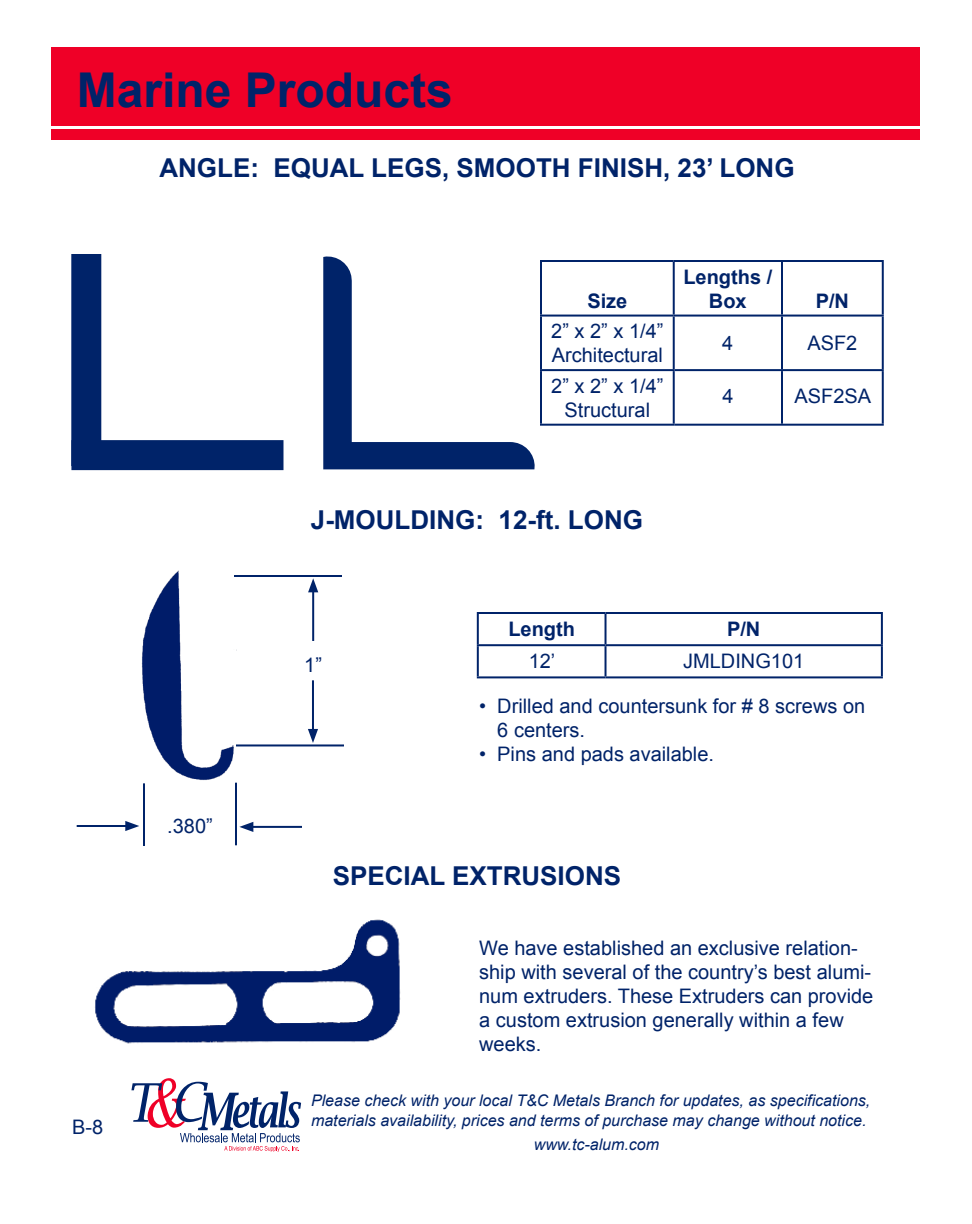
<style>
.page{position:relative;width:972px;height:1224px;background:#fff}
.page>*{position:absolute;margin:0;border:0;box-sizing:border-box;transform-origin:0 0}
.t1{font:700 48px "Arial";color:#002369}
.t2{font:700 26px "Arial";color:#002369}
.t3{font:20px/24px "Arial";color:#002369}
.t4{font:700 20px/24px "Arial";color:#002369;text-align:center}
.t5{font:italic 16px/19.2px "Arial";color:#002369}
</style>
<div class="page">
<div style="left:303px;top:281px;width:49px;height:179px;background:#002369"></div>
<div style="left:327px;top:442px;width:184px;height:48px;background:#002369"></div>
<div style="left:291px;top:247px;width:31px;height:247px;background:#fff"></div>
<div style="left:297px;top:471px;width:248px;height:28px;background:#fff"></div>
<div style="left:295px;top:469px;width:251px;height:32px;border:3px solid #fff"></div>
<hr style="left:540px;top:262px;width:2px;height:53px;background:#002369">
<hr style="left:540px;top:260px;width:134px;height:2px;background:#002369">
<hr style="left:540px;top:315px;width:134px;height:2px;background:#002369">
<hr style="left:673px;top:262px;width:2px;height:53px;background:#002369">
<hr style="left:674px;top:260px;width:108px;height:2px;background:#002369">
<hr style="left:674px;top:315px;width:108px;height:2px;background:#002369">
<hr style="left:781px;top:262px;width:2px;height:53px;background:#002369">
<hr style="left:882px;top:262px;width:2px;height:53px;background:#002369">
<hr style="left:782px;top:260px;width:102px;height:2px;background:#002369">
<hr style="left:782px;top:315px;width:102px;height:2px;background:#002369">
<hr style="left:540px;top:317px;width:2px;height:52px;background:#002369">
<hr style="left:673px;top:317px;width:2px;height:52px;background:#002369">
<hr style="left:781px;top:317px;width:2px;height:52px;background:#002369">
<hr style="left:882px;top:317px;width:2px;height:52px;background:#002369">
<hr style="left:675px;top:369px;width:107px;height:2px;background:#002369">
<hr style="left:675px;top:424px;width:107px;height:2px;background:#002369">
<hr style="left:781px;top:371px;width:2px;height:53px;background:#002369">
<hr style="left:882px;top:371px;width:2px;height:53px;background:#002369">
<hr style="left:782px;top:369px;width:102px;height:2px;background:#002369">
<hr style="left:782px;top:424px;width:102px;height:2px;background:#002369">
<hr style="left:540px;top:371px;width:2px;height:53px;background:#002369">
<hr style="left:540px;top:369px;width:135px;height:2px;background:#002369">
<hr style="left:540px;top:424px;width:135px;height:2px;background:#002369">
<hr style="left:673px;top:371px;width:2px;height:53px;background:#002369">
<hr style="left:477px;top:614px;width:2px;height:30px;background:#002369">
<hr style="left:477px;top:612px;width:129px;height:2px;background:#002369">
<hr style="left:477px;top:644px;width:129px;height:2px;background:#002369">
<hr style="left:605px;top:614px;width:2px;height:30px;background:#002369">
<hr style="left:881px;top:614px;width:2px;height:30px;background:#002369">
<hr style="left:606px;top:612px;width:277px;height:2px;background:#002369">
<hr style="left:606px;top:644px;width:277px;height:2px;background:#002369">
<hr style="left:477px;top:646px;width:2px;height:30px;background:#002369">
<hr style="left:477px;top:676px;width:129px;height:2px;background:#002369">
<hr style="left:605px;top:646px;width:2px;height:30px;background:#002369">
<hr style="left:881px;top:646px;width:2px;height:30px;background:#002369">
<hr style="left:606px;top:676px;width:277px;height:2px;background:#002369">
<img style="left:95px;top:919px;width:306px;height:125px">
<div style="left:71px;top:440px;width:212px;height:30px;background:#002369"></div>
<div style="left:71px;top:254px;width:30px;height:212px;background:#002369"></div>
<img style="left:141px;top:570px;width:97px;height:213px">
<hr style="left:234px;top:575px;width:108px;height:2px;background:#002369">
<hr style="left:236px;top:744px;width:108px;height:2px;background:#002369">
<hr style="left:143px;top:783px;width:2px;height:63px;background:#002369">
<hr style="left:235px;top:783px;width:2px;height:62px;background:#002369">
<hr style="left:312px;top:589px;width:2px;height:52px;background:#002369">
<svg style="left:308px;top:578px;width:10px;height:14px"></svg>
<hr style="left:312px;top:680px;width:2px;height:52px;background:#002369">
<svg style="left:308px;top:729px;width:10px;height:14px"></svg>
<hr style="left:77px;top:825px;width:51px;height:2px;background:#002369">
<svg style="left:125px;top:821px;width:14px;height:10px"></svg>
<hr style="left:250px;top:826px;width:52px;height:2px;background:#002369">
<svg style="left:239px;top:822px;width:14px;height:10px"></svg>
<div style="left:52px;top:47px;width:868px;height:79px;background:#ef0027"></div>
<div style="left:52px;top:129px;width:868px;height:11px;background:#ef0027"></div>
<svg style="left:131px;top:1078px;width:170px;height:74px"></svg>
<h1 class="t1" style="left:77px;top:63px;width:378px">Marine Products</h1>
<h2 class="t2" style="left:159px;top:153px;width:637px">ANGLE: EQUAL LEGS, SMOOTH FINISH, 23’ LONG</h2>
<p class="t4" style="left:587px;top:289px;width:42px">Size</p>
<p class="t4" style="left:683px;top:265px;width:90px">Lengths /<br>Box</p>
<p class="t4" style="left:816px;top:289px;width:35px">P/N</p>
<p class="t3" style="left:551px;top:319px;width:114px">2” x 2” x 1/4”<br>Architectural</p>
<p class="t3" style="left:722px;top:331px;width:13px">4</p>
<p class="t3" style="left:807px;top:331px;width:52px">ASF2</p>
<p class="t3" style="left:551px;top:374px;width:114px;text-align:center">2” x 2” x 1/4”<br>Structural</p>
<p class="t3" style="left:722px;top:384px;width:13px">4</p>
<p class="t3" style="left:795px;top:384px;width:78px">ASF2SA</p>
<h2 class="t2" style="left:311px;top:505px;width:334px">J-MOULDING: 12-ft. LONG</h2>
<p class="t3" style="left:167px;top:814px;width:47px">.380”</p>
<p class="t3" style="left:72px;top:1115px;width:33px">B-8</p>
<p class="t3" style="left:304px;top:653px;width:19px">1”</p>
<p class="t4" style="left:508px;top:617px;width:68px">Length</p>
<p class="t4" style="left:727px;top:617px;width:35px">P/N</p>
<p class="t3" style="left:529px;top:649px;width:28px">12’</p>
<p class="t3" style="left:683px;top:649px;width:123px">JMLDING101</p>
<p class="t3" style="left:497px;top:694px;width:369px;text-indent:-18px">• Drilled and countersunk for # 8 screws on<br>6 centers.</p>
<p class="t3" style="left:479px;top:742px;width:236px">• Pins and pads available.</p>
<h2 class="t2" style="left:333px;top:862px;width:290px">SPECIAL EXTRUSIONS</h2>
<p class="t3" style="left:479px;top:936px;width:396px">We have established an exclusive relation&shy;ship with several of the country’s best alumi&shy;num extruders. These Extruders can provide a custom extrusion generally within a few weeks.</p>
<p class="t5" style="left:311px;top:1091px;width:561px">Please check with your local T&amp;C Metals Branch for updates, as specifications, materials availability, prices and terms of purchase may change without notice.</p>
<p class="t5" style="left:534px;top:1135px;width:127px">www.tc-alum.com</p>
</div>
